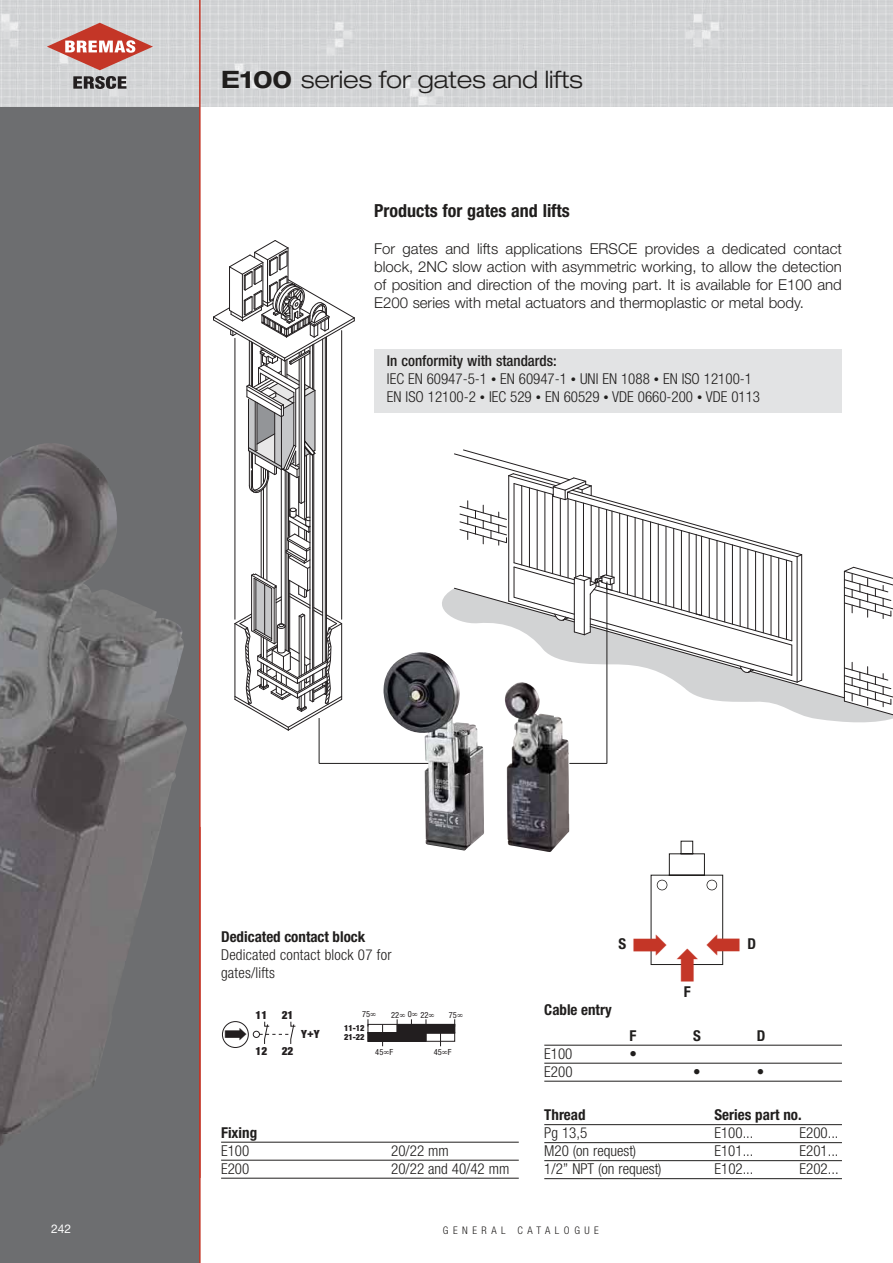
<style>
.page{position:relative;width:893px;height:1263px;background:#fff}
.page>*{position:absolute;margin:0;border:0;box-sizing:border-box;transform-origin:0 0}
.t1{font:300 expanded 24px "Helvetica Neue";color:#201e1d}
.t2{font:700 condensed 18px "Helvetica Neue";color:#201e1d}
.t3{font:300 condensed 15px/18px "Helvetica Neue";color:#201e1d}
.t4{font:300 15px/18px "Helvetica Neue";color:#201e1d;text-align:justify}
.t5{font:700 condensed 15px "Helvetica Neue";color:#201e1d}
.t6{font:12px "Helvetica Neue";color:#fff}
.t7{font:900 condensed 11.25px "Helvetica Neue";color:#221e1f}
.t8{font:300 condensed 10.5px "Helvetica Neue";letter-spacing:.43em;color:#201e1d}
.t9{font:condensed 8.4px "Helvetica Neue";color:#221e1f}
.t10{font:900 condensed 8.4px/8.4px "Helvetica Neue";color:#221e1f}
.s1{font-weight:700}
.s2{font-weight:500}
.s3{font-size:10.5px}
</style>
<div class="page">
<div style="left:0;top:81px;width:200px;height:1182px;background:#6d6e70"></div>
<img style="left:0;top:443px;width:187px;height:703px">
<img style="left:0;top:0;width:893px;height:106px">
<svg style="left:47px;top:23px;width:106px;height:47px"></svg>
<svg style="left:73px;top:76px;width:53px;height:13px"></svg>
<svg style="left:442px;top:589px;width:451px;height:136px"></svg>
<svg style="left:453px;top:449px;width:440px;height:268px"></svg>
<hr style="left:619px;top:513px;width:1px;height:79px;background:#221e1f">
<hr style="left:627px;top:515px;width:1px;height:80px;background:#221e1f">
<hr style="left:635px;top:518px;width:1px;height:79px;background:#221e1f">
<hr style="left:643px;top:520px;width:1px;height:79px;background:#221e1f">
<hr style="left:650px;top:522px;width:1px;height:79px;background:#221e1f">
<hr style="left:658px;top:524px;width:1px;height:79px;background:#221e1f">
<hr style="left:666px;top:526px;width:1px;height:79px;background:#221e1f">
<hr style="left:673px;top:528px;width:1px;height:80px;background:#221e1f">
<hr style="left:681px;top:531px;width:1px;height:79px;background:#221e1f">
<hr style="left:689px;top:533px;width:1px;height:79px;background:#221e1f">
<hr style="left:709px;top:538px;width:1px;height:79px;background:#221e1f">
<hr style="left:717px;top:541px;width:1px;height:79px;background:#221e1f">
<hr style="left:724px;top:543px;width:1px;height:79px;background:#221e1f">
<hr style="left:732px;top:545px;width:1px;height:79px;background:#221e1f">
<hr style="left:740px;top:547px;width:1px;height:79px;background:#221e1f">
<hr style="left:748px;top:549px;width:1px;height:79px;background:#221e1f">
<hr style="left:755px;top:551px;width:1px;height:79px;background:#221e1f">
<hr style="left:763px;top:554px;width:1px;height:79px;background:#221e1f">
<hr style="left:771px;top:556px;width:1px;height:79px;background:#221e1f">
<hr style="left:778px;top:558px;width:1px;height:79px;background:#221e1f">
<hr style="left:786px;top:560px;width:1px;height:79px;background:#221e1f">
<hr style="left:607px;top:581px;width:1px;height:182px;background:#201e1d">
<hr style="left:569px;top:763px;width:38px;height:1px;background:#201e1d">
<hr style="left:319px;top:763px;width:125px;height:1px;background:#201e1d">
<hr style="left:319px;top:718px;width:1px;height:45px;background:#201e1d">
<img style="left:505px;top:681px;width:64px;height:171px">
<img style="left:383px;top:651px;width:101px;height:200px">
<hr style="left:199px;top:0;width:2px;height:1263px;background:#c43627">
<hr style="left:341px;top:331px;width:1px;height:288px;background:#221e1f">
<hr style="left:235px;top:338px;width:1px;height:281px;background:#221e1f">
<hr style="left:326px;top:337px;width:1px;height:324px;background:#221e1f">
<hr style="left:325px;top:337px;width:1px;height:324px;background:#221e1f">
<hr style="left:322px;top:339px;width:1px;height:324px;background:#221e1f">
<hr style="left:301px;top:358px;width:1px;height:145px;background:#221e1f">
<hr style="left:299px;top:359px;width:1px;height:143px;background:#221e1f">
<hr style="left:263px;top:489px;width:1px;height:89px;background:#221e1f">
<hr style="left:267px;top:483px;width:1px;height:98px;background:#221e1f">
<hr style="left:261px;top:491px;width:1px;height:86px;background:#221e1f">
<hr style="left:312px;top:452px;width:1px;height:217px;background:#221e1f">
<hr style="left:313px;top:451px;width:1px;height:217px;background:#221e1f">
<hr style="left:310px;top:453px;width:1px;height:217px;background:#221e1f">
<hr style="left:306px;top:455px;width:1px;height:63px;background:#221e1f">
<hr style="left:298px;top:477px;width:1px;height:39px;background:#221e1f">
<hr style="left:281px;top:470px;width:1px;height:154px;background:#221e1f">
<hr style="left:285px;top:471px;width:1px;height:154px;background:#221e1f">
<hr style="left:289px;top:473px;width:1px;height:42px;background:#221e1f">
<hr style="left:287px;top:472px;width:1px;height:78px;background:#221e1f">
<hr style="left:288px;top:473px;width:1px;height:63px;background:#221e1f">
<svg style="left:234px;top:500px;width:109px;height:231px"></svg>
<svg style="left:213px;top:240px;width:142px;height:254px"></svg>
<hr style="left:304px;top:356px;width:1px;height:145px;background:#221e1f">
<div style="left:374px;top:349px;width:468px;height:63px;background:#e2e3e4"></div>
<hr style="left:221px;top:1142px;width:298px;height:1px;background:#201e1d">
<hr style="left:221px;top:1160px;width:298px;height:1px;background:#201e1d">
<hr style="left:221px;top:1178px;width:298px;height:1px;background:#201e1d">
<svg style="left:367px;top:1019px;width:88px;height:27px"></svg>
<div style="left:397px;top:1024px;width:58px;height:9px;background:#221e1f"></div>
<div style="left:368px;top:1033px;width:58px;height:8px;background:#221e1f"></div>
<div style="left:253px;top:1031px;width:7px;height:7px;border:1px solid #221e1f;border-radius:50%"></div>
<div style="left:222px;top:1021px;width:27px;height:27px;border:1px solid #221e1f;border-radius:50%"></div>
<svg style="left:259px;top:1021px;width:37px;height:23px"></svg>
<hr style="left:544px;top:1124px;width:298px;height:1px;background:#201e1d">
<hr style="left:544px;top:1142px;width:298px;height:1px;background:#201e1d">
<hr style="left:544px;top:1160px;width:298px;height:1px;background:#201e1d">
<hr style="left:544px;top:1178px;width:298px;height:1px;background:#201e1d">
<hr style="left:544px;top:1045px;width:298px;height:1px;background:#201e1d">
<hr style="left:544px;top:1063px;width:298px;height:1px;background:#201e1d">
<hr style="left:544px;top:1081px;width:298px;height:1px;background:#201e1d">
<svg style="left:650px;top:840px;width:74px;height:125px"></svg>
<h1 class="t1" style="left:221px;top:70px;width:363px"><span class="s1">E100</span> series for gates and lifts</h1>
<p class="t2" style="left:374px;top:204px;width:197px">Products for gates and lifts</p>
<p class="t4" style="left:374px;top:241px;width:469px">For gates and lifts applications ERSCE provides a dedicated contact block, 2NC slow action with asymmetric working, to allow the detection of position and direction of the moving part. It is available for E100 and E200 series with metal actuators and thermoplastic or metal body.</p>
<p class="t3" style="left:387px;top:353px;width:375px"><span class="s2">In conformity with standards:<br></span>IEC EN 60947-5-1 <span class="s3">•</span> EN 60947-1 <span class="s3">•</span> UNI EN 1088 <span class="s3">•</span> EN ISO 12100-1<br>EN ISO 12100-2 <span class="s3">•</span> IEC 529 <span class="s3">•</span> EN 60529 <span class="s3">•</span> VDE 0660-200 <span class="s3">•</span> VDE 0113</p>
<p class="t6" style="left:51px;top:1225px;width:21px">242</p>
<p class="t5" style="left:221px;top:931px;width:146px">Dedicated contact block</p>
<p class="t3" style="left:221px;top:947px;width:172px">Dedicated contact block 07 for gates/lifts</p>
<p class="t7" style="left:256px;top:1011px;width:13px">11</p>
<p class="t7" style="left:256px;top:1047px;width:13px">12</p>
<p class="t7" style="left:282px;top:1011px;width:13px">21</p>
<p class="t7" style="left:282px;top:1047px;width:13px">22</p>
<p class="t7" style="left:301px;top:1030px;width:20px">Y+Y</p>
<p class="t9" style="left:362px;top:1011px;width:16px">75∞</p>
<p class="t9" style="left:391px;top:1011px;width:45px">22∞ 0∞ 22∞</p>
<p class="t9" style="left:449px;top:1011px;width:16px">75∞</p>
<p class="t9" style="left:375px;top:1049px;width:19px">45∞F</p>
<p class="t9" style="left:434px;top:1049px;width:19px">45∞F</p>
<p class="t10" style="left:344px;top:1025px;width:22px">11-12<br>21-22</p>
<p class="t5" style="left:221px;top:1127px;width:38px">Fixing</p>
<p class="t3" style="left:221px;top:1142px;width:30px">E100</p>
<p class="t3" style="left:391px;top:1142px;width:59px">20/22 mm</p>
<p class="t3" style="left:221px;top:1160px;width:30px">E200</p>
<p class="t3" style="left:391px;top:1160px;width:120px">20/22 and 40/42 mm</p>
<p class="t5" style="left:619px;top:939px;width:9px">S</p>
<p class="t5" style="left:544px;top:1004px;width:69px">Cable entry</p>
<p class="t5" style="left:684px;top:986px;width:8px">F</p>
<p class="t5" style="left:747px;top:939px;width:10px">D</p>
<p class="t5" style="left:629px;top:1030px;width:8px">F</p>
<p class="t5" style="left:693px;top:1030px;width:9px">S</p>
<p class="t5" style="left:757px;top:1030px;width:10px">D</p>
<p class="t3" style="left:544px;top:1045px;width:30px">E100</p>
<p class="t3" style="left:629px;top:1045px;width:9px">•</p>
<p class="t3" style="left:544px;top:1063px;width:30px">E200</p>
<p class="t3" style="left:693px;top:1063px;width:9px">•</p>
<p class="t3" style="left:757px;top:1063px;width:9px">•</p>
<p class="t5" style="left:544px;top:1109px;width:43px">Thread</p>
<p class="t5" style="left:714px;top:1109px;width:89px">Series part no.</p>
<p class="t3" style="left:544px;top:1125px;width:45px">Pg 13,5</p>
<p class="t3" style="left:714px;top:1125px;width:41px">E100...</p>
<p class="t3" style="left:799px;top:1125px;width:41px">E200...</p>
<p class="t3" style="left:544px;top:1143px;width:94px">M20 (on request)</p>
<p class="t3" style="left:714px;top:1143px;width:41px">E101...</p>
<p class="t3" style="left:799px;top:1143px;width:41px">E201...</p>
<p class="t3" style="left:544px;top:1161px;width:119px">1/2’’ NPT (on request)</p>
<p class="t3" style="left:714px;top:1161px;width:41px">E102...</p>
<p class="t3" style="left:799px;top:1161px;width:41px">E202...</p>
<p class="t8" style="left:443px;top:1226px;width:158px">GENERAL CATALOGUE</p>
</div>
